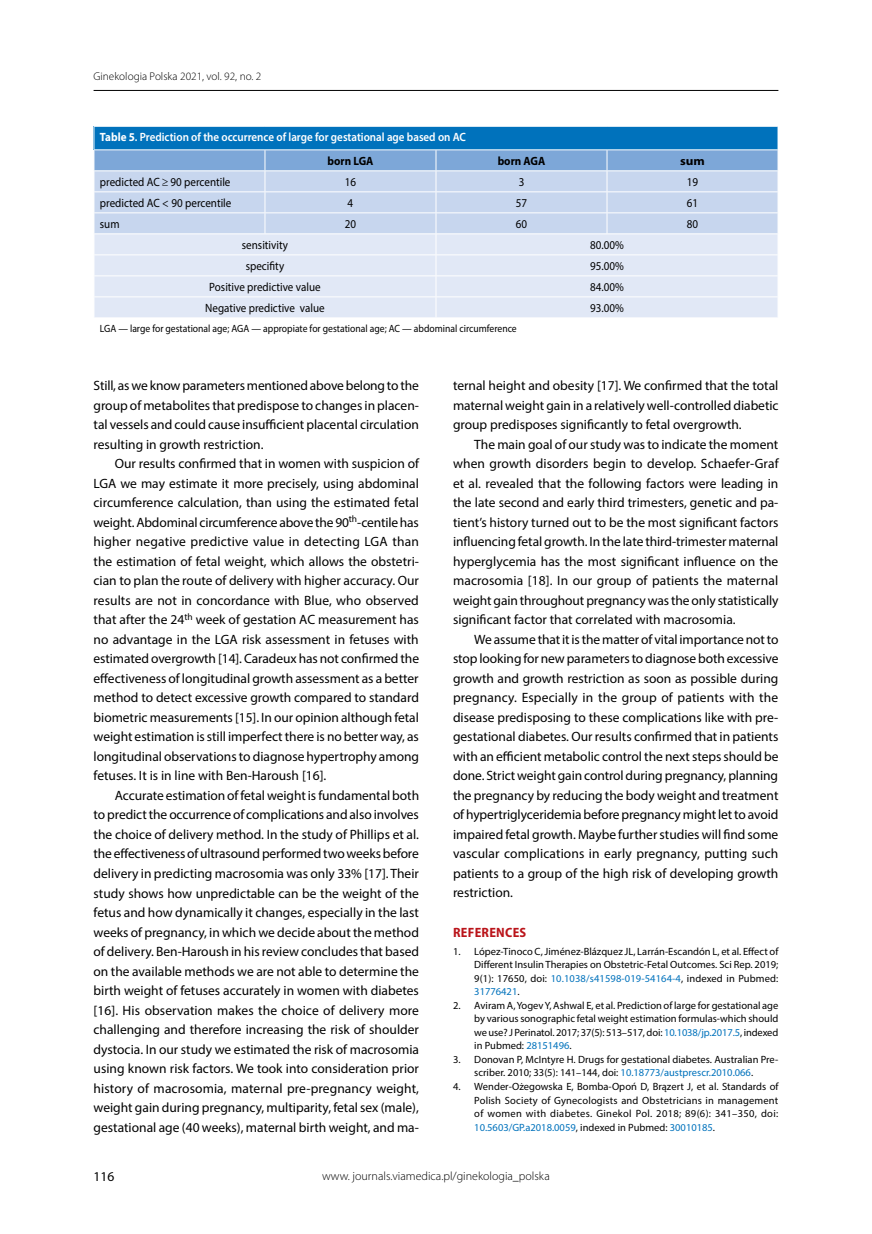
<style>
.page{position:relative;width:872px;height:1234px;background:#fff}
.page>*{position:absolute;margin:0;border:0;box-sizing:border-box;transform-origin:0 0}
.t1{font:13.5px/19.5px "Myriad Pro";color:#000;text-align:justify}
.t2{font:700 semi-condensed 13.5px "Myriad Pro";letter-spacing:.02em;color:#ba141a}
.t3{font:12px "Myriad Pro";color:#000;scale:.92 1}
.t4{font:600 12px/23.5px "Myriad Pro";color:#fff;scale:.92 1}
.t5{font:300 12px "Myriad Pro";color:#000}
.t6{font:700 12px "Myriad Pro";color:#000;scale:.92 1}
.t7{font:700 12px "Myriad Pro";color:#000;scale:1.1 1}
.t8{font:300 11.25px "Myriad Pro";color:#000}
.t9{font:10.5px/13.5px "Myriad Pro";color:#000;text-align:justify}
.t10{font:10.5px "Myriad Pro";color:#000;scale:.92 1}
.s1{font-weight:700}
.s2{font-weight:700;color:#000}
.s3{color:#0072bc}
</style>
<div class="page">
<hr style="left:94px;top:90px;width:684px;height:1px;background:#000">
<svg style="left:94px;top:127px;width:684px;height:190px;background:#b5cee9"></svg>
<p class="t8" style="left:94px;top:71px;width:169px">Ginekologia Polska 2021, vol. 92, no. 2</p>
<p class="t4" style="left:327px;top:125px;width:152px;text-indent:-227px"><span class="s1">Table 5</span>. Prediction of the occurrence of large for gestational age based on AC <span class="s2">born LGA</span></p>
<p class="t6" style="left:497px;top:153px;width:53px">born AGA</p>
<p class="t7" style="left:680px;top:153px;width:24px">sum</p>
<p class="t3" style="left:100px;top:174px;width:143px">predicted AC ≥ 90 percentile</p>
<p class="t3" style="left:345px;top:174px;width:14px">16</p>
<p class="t3" style="left:518px;top:174px;width:8px">3</p>
<p class="t3" style="left:687px;top:174px;width:14px">19</p>
<p class="t3" style="left:100px;top:195px;width:144px">predicted AC &lt; 90 percentile</p>
<p class="t3" style="left:348px;top:195px;width:8px">4</p>
<p class="t3" style="left:516px;top:195px;width:14px">57</p>
<p class="t3" style="left:687px;top:195px;width:14px">61</p>
<p class="t3" style="left:100px;top:216px;width:23px">sum</p>
<p class="t3" style="left:345px;top:216px;width:14px">20</p>
<p class="t3" style="left:516px;top:216px;width:14px">60</p>
<p class="t3" style="left:687px;top:216px;width:14px">80</p>
<p class="t3" style="left:242px;top:237px;width:52px">sensitivity</p>
<p class="t3" style="left:590px;top:237px;width:38px">80.00%</p>
<p class="t3" style="left:246px;top:258px;width:43px">specifity</p>
<p class="t3" style="left:590px;top:258px;width:38px">95.00%</p>
<p class="t3" style="left:209px;top:279px;width:122px">Positive predictive value</p>
<p class="t3" style="left:590px;top:279px;width:38px">84.00%</p>
<p class="t3" style="left:205px;top:300px;width:131px">Negative predictive value</p>
<p class="t3" style="left:590px;top:300px;width:38px">93.00%</p>
<p class="t10" style="left:100px;top:322px;width:454px">LGA — large for gestational age; AGA — appropiate for gestational age; AC — abdominal circumference</p>
<p class="t1" style="left:94px;top:375px;width:327px">Still, as we know parameters mentioned above belong to the group of metabolites that predispose to changes in placen&shy;tal vessels and could cause insufficient placental circulation resulting in growth restriction.</p>
<p class="t1" style="left:94px;top:453px;width:327px;text-indent:21px">Our results confirmed that in women with suspicion of LGA we may estimate it more precisely, using abdominal circumference calculation, than using the estimated fetal weight. Abdominal circumference above the 90<sup>th</sup>-centile has higher negative predictive value in detecting LGA than the estimation of fetal weight, which allows the obstetri&shy;cian to plan the route of delivery with higher accuracy. Our results are not in concordance with Blue, who observed that after the 24<sup>th</sup> week of gestation AC measurement has no advantage in the LGA risk assessment in fetuses with estimated overgrowth [14]. Caradeux has not confirmed the effectiveness of longitudinal growth assessment as a better method to detect excessive growth compared to standard biometric measurements [15]. In our opinion although fetal weight estimation is still imperfect there is no better way, as longitudinal observations to diagnose hypertrophy among fetuses. It is in line with Ben-Haroush [16].</p>
<p class="t1" style="left:94px;top:785px;width:327px;text-indent:21px">Accurate estimation of fetal weight is fundamental both to predict the occurrence of complications and also involves the choice of delivery method. In the study of Phillips et al. the effectiveness of ultrasound performed two weeks before delivery in predicting macrosomia was only 33% [17]. Their study shows how unpredictable can be the weight of the fetus and how dynamically it changes, especially in the last weeks of pregnancy, in which we decide about the method of delivery. Ben-Haroush in his review concludes that based on the available methods we are not able to determine the birth weight of fetuses accurately in women with diabetes [16]. His observation makes the choice of delivery more challenging and therefore increasing the risk of shoulder dystocia. In our study we estimated the risk of macrosomia using known risk factors. We took into consideration prior history of macrosomia, maternal pre-pregnancy weight, weight gain during pregnancy, multiparity, fetal sex (male), gestational age (40 weeks), maternal birth weight, and ma-</p>
<p class="t1" style="left:453px;top:375px;width:327px">ternal height and obesity [17]. We confirmed that the total maternal weight gain in a relatively well-controlled diabetic group predisposes significantly to fetal overgrowth.</p>
<p class="t1" style="left:453px;top:434px;width:327px;text-indent:21px">The main goal of our study was to indicate the moment when growth disorders begin to develop. Schaefer-Graf et al. revealed that the following factors were leading in the late second and early third trimesters, genetic and pa&shy;tient’s history turned out to be the most significant factors influencing fetal growth. In the late third-trimester maternal hyperglycemia has the most significant influence on the macrosomia [18]. In our group of patients the maternal weight gain throughout pregnancy was the only statistically significant factor that correlated with macrosomia.</p>
<p class="t1" style="left:453px;top:629px;width:327px;text-indent:21px">We assume that it is the matter of vital importance not to stop looking for new parameters to diagnose both excessive growth and growth restriction as soon as possible during pregnancy. Especially in the group of patients with the disease predisposing to these complications like with pre&shy;gestational diabetes. Our results confirmed that in patients with an efficient metabolic control the next steps should be done. Strict weight gain control during pregnancy, planning the pregnancy by reducing the body weight and treatment of hypertriglyceridemia before pregnancy might let to avoid impaired fetal growth. Maybe further studies will find some vascular complications in early pregnancy, putting such patients to a group of the high risk of developing growth restriction.</p>
<p class="t2" style="left:453px;top:924px;width:75px">REFERENCES</p>
<p class="t9" style="left:474px;top:944px;width:306px;text-indent:-21px">1. López-Tinoco C, Jiménez-Blázquez JL, Larrán-Escandón L, et al. Effect of Different Insulin Therapies on Obstetric-Fetal Outcomes. Sci Rep. 2019; 9(1): 17650, doi: <span class="s3">10.1038/s41598-019-54164-4</span>, indexed in Pubmed:<br><span class="s3">31776421</span>.</p>
<p class="t9" style="left:474px;top:998px;width:306px;text-indent:-21px">2. Aviram A, Yogev Y, Ashwal E, et al. Prediction of large for gestational age by various sonographic fetal weight estimation formulas-which should we use? J Perinatol. 2017; 37(5): 513–517, doi: <span class="s3">10.1038/jp.2017.5</span>, indexed in Pubmed: <span class="s3">28151496</span>.</p>
<p class="t9" style="left:453px;top:1052px;width:327px;text-align:center">3. Donovan P, McIntyre H. Drugs for gestational diabetes. Australian Pre&shy;scriber. 2010; 33(5): 141–144, doi: <span class="s3">10.18773/austprescr.2010.066</span>.</p>
<p class="t9" style="left:474px;top:1079px;width:306px;text-indent:-21px">4. Wender-Ożegowska E, Bomba-Opoń D, Brązert J, et al. Standards of Polish Society of Gynecologists and Obstetricians in management of women with diabetes. Ginekol Pol. 2018; 89(6): 341–350, doi:<br><span class="s3">10.5603/GP.a2018.0059</span>, indexed in Pubmed: <span class="s3">30010185</span>.</p>
<p class="t1" style="left:94px;top:1166px;width:22px">116</p>
<p class="t5" style="left:322px;top:1169px;width:229px">www. journals.viamedica.pl/ginekologia_polska</p>
</div>
